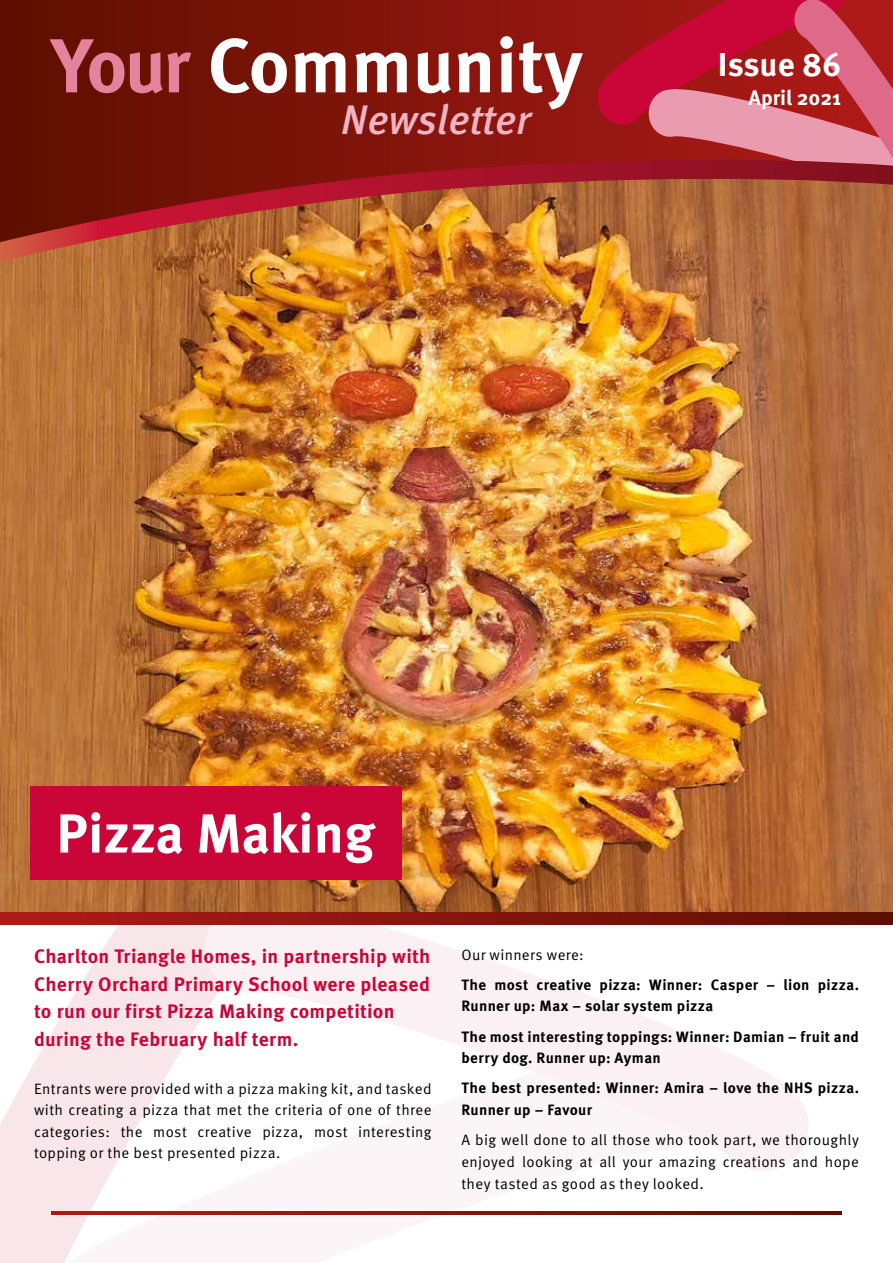
<style>
.page{position:relative;width:893px;height:1263px;background:#fff}
.page>*{position:absolute;margin:0;border:0;box-sizing:border-box;transform-origin:0 0}
.t1{font:700 76.35px "Meta Pro";color:#fff}
.t2{font:700 54.9px "Meta Pro";color:#fff}
.t3{font:italic 500 41.4px "Meta Pro";color:#efb4c3}
.t4{font:700 33px "Meta Pro";color:#fff}
.t5{font:700 21px "Meta Pro";color:#fff}
.t6{font:700 19.5px/27.6px "Meta Pro";letter-spacing:.01em;color:#ca0538}
.t7{font:15px/21.6px "Meta Pro Norm";letter-spacing:.025em;color:#000;text-align:justify}
.t8{font:700 15px/21.6px "Meta Pro";letter-spacing:.02em;color:#000}
.s1{color:#e5829c}
</style>
<div class="page">
<svg style="left:0;top:925px;width:201px;height:338px;fill:#f9e6eb"></svg>
<svg style="left:21px;top:1043px;width:698px;height:220px"></svg>
<svg style="left:201px;top:925px;width:607px;height:249px;fill:#fcf5f7"></svg>
<img style="left:0;top:273px;width:893px;height:639px">
<svg style="left:0;top:0;width:594px;height:158px;background:#791308"></svg>
<svg style="left:594px;top:0;width:299px;height:158px;background:#c03849"></svg>
<img style="left:0;top:158px;width:893px;height:115px">
<svg style="left:0;top:912px;width:893px;height:13px;background:#86140c"></svg>
<svg style="left:51px;top:1212px;width:791px;height:2px;background:#86140c"></svg>
<div style="left:31px;top:786px;width:371px;height:93px;background:#ca0538"></div>
<h1 class="t1" style="left:51px;top:6px;width:533px"><span class="s1">Your</span> Community</h1>
<h3 class="t3" style="left:341px;top:88px;width:192px">Newsletter</h3>
<h3 class="t4" style="left:718px;top:39px;width:125px">Issue 86</h3>
<h3 class="t5" style="left:749px;top:82px;width:94px">April 2021</h3>
<h2 class="t2" style="left:56px;top:790px;width:320px">Pizza Making</h2>
<h3 class="t6" style="left:34px;top:941px;width:398px">Charlton Triangle Homes, in partnership with Cherry Orchard Primary School were pleased to run our first Pizza Making competition during the February half term.</h3>
<p class="t7" style="left:34px;top:1076px;width:399px">Entrants were provided with a pizza making kit, and tasked with creating a pizza that met the criteria of one of three categories: the most creative pizza, most interesting topping or the best presented pizza.</p>
<p class="t7" style="left:461px;top:943px;width:124px">Our winners were:</p>
<p class="t8" style="left:461px;top:973px;width:399px">The most creative pizza: Winner: Casper – lion pizza.<br>Runner up: Max – solar system pizza</p>
<p class="t8" style="left:461px;top:1025px;width:399px">The most interesting toppings: Winner: Damian – fruit and berry dog. Runner up: Ayman</p>
<p class="t8" style="left:461px;top:1076px;width:399px">The best presented: Winner: Amira – love the NHS pizza.<br>Runner up – Favour</p>
<p class="t7" style="left:461px;top:1128px;width:399px">A big well done to all those who took part, we thoroughly enjoyed looking at all your amazing creations and hope they tasted as good as they looked.</p>
</div>
